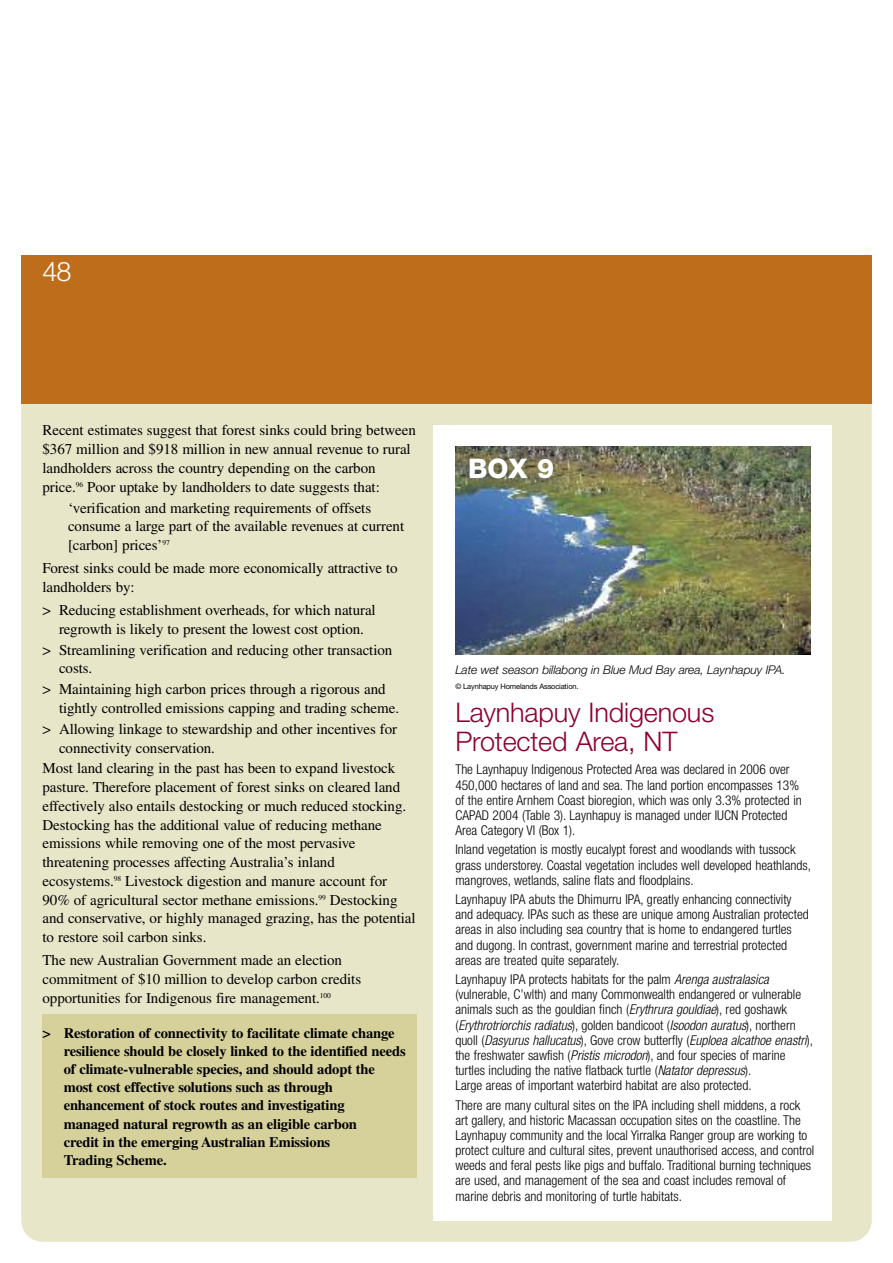
<style>
.page{position:relative;width:893px;height:1263px;background:#fff}
.page>*{position:absolute;margin:0;border:0;box-sizing:border-box;transform-origin:0 0}
.t1{font:27px/28.8px "Helvetica Neue Light TT";letter-spacing:-.005em;color:#8e0031}
.t2{font:800 27px "Helvetica Neue";color:#fff}
.t3{font:27px "Helvetica Neue Light TT";color:#fff}
.t4{font:15px/18.8px "Times";letter-spacing:-.005em;color:#000}
.t5{font:700 14.55px/18.1px "Times";letter-spacing:-.01em;color:#000}
.t6{font:300 condensed 13.5px/15.1px "Helvetica Neue";color:#000}
.t7{font:12px "Helvetica Neue Light Italic TT";letter-spacing:-.01em;color:#000}
.t8{font:7.5px "Helvetica Neue";letter-spacing:-.02em;color:#000}
.s1{font-style:italic}
</style>
<div class="page">
<div style="left:21px;top:255px;width:851px;height:987px;background:#e8e6c9;border-radius:21px"></div>
<div style="left:43px;top:1015px;width:374px;height:163px;background:#d6d19b"></div>
<div style="left:21px;top:255px;width:851px;height:149px;background:#be6d1b"></div>
<div style="left:434px;top:425px;width:398px;height:795px;background:#fff"></div>
<img style="left:455px;top:446px;width:356px;height:209px">
<h1 class="t3" style="left:43px;top:255px;width:30px">48</h1>
<p class="t4" style="left:43px;top:423px;width:375px">Recent estimates suggest that forest sinks could bring between $367 million and $918 million in new annual revenue to rural landholders across the country depending on the carbon price.<sup>96</sup> Poor uptake by landholders to date suggests that:</p>
<p class="t4" style="left:68px;top:500px;width:338px">‘verification and marketing requirements of offsets consume a large part of the available revenues at current [carbon] prices’<sup>97</sup></p>
<p class="t4" style="left:43px;top:560px;width:357px">Forest sinks could be made more economically attractive to landholders by:</p>
<p class="t4" style="left:43px;top:602px;width:335px;text-align:center">&gt; Reducing establishment overheads, for which natural regrowth is likely to present the lowest cost option.</p>
<p class="t4" style="left:59px;top:642px;width:335px;text-indent:-17px">&gt; Streamlining verification and reducing other transaction costs.</p>
<p class="t4" style="left:59px;top:681px;width:342px;text-indent:-17px">&gt; Maintaining high carbon prices through a rigorous and tightly controlled emissions capping and trading scheme.</p>
<p class="t4" style="left:59px;top:721px;width:340px;text-indent:-16px">&gt; Allowing linkage to stewardship and other incentives for connectivity conservation.</p>
<p class="t4" style="left:43px;top:760px;width:375px">Most land clearing in the past has been to expand livestock pasture. Therefore placement of forest sinks on cleared land effectively also entails destocking or much reduced stocking.<br>Destocking has the additional value of reducing methane emissions while removing one of the most pervasive threatening processes affecting Australia’s inland ecosystems.<sup>98</sup> Livestock digestion and manure account for 90% of agricultural sector methane emissions.<sup>99</sup> Destocking and conservative, or highly managed grazing, has the potential to restore soil carbon sinks.</p>
<p class="t4" style="left:43px;top:952px;width:320px">The new Australian Government made an election commitment of $10 million to develop carbon credits opportunities for Indigenous fire management.<sup>100</sup></p>
<p class="t5" style="left:64px;top:1025px;width:344px;text-indent:-21px">&gt; Restoration of connectivity to facilitate climate change resilience should be closely linked to the identified needs of climate-vulnerable species, and should adopt the most cost effective solutions such as through enhancement of stock routes and investigating<br>managed natural regrowth as an eligible carbon<br>credit in the emerging Australian Emissions<br>Trading Scheme.</p>
<h1 class="t2" style="left:468px;top:459px;width:87px">BOX 9</h1>
<p class="t7" style="left:455px;top:663px;width:332px">Late wet season billabong in Blue Mud Bay area, Laynhapuy IPA.</p>
<p class="t8" style="left:455px;top:683px;width:125px">© Laynhapuy Homelands Association.</p>
<h1 class="t1" style="left:455px;top:697px;width:260px">Laynhapuy Indigenous<br>Protected Area, NT</h1>
<p class="t6" style="left:455px;top:763px;width:348px">The Laynhapuy Indigenous Protected Area was declared in 2006 over 450,000 hectares of land and sea. The land portion encompasses 13% of the entire Arnhem Coast bioregion, which was only 3.3% protected in CAPAD 2004 (Table 3). Laynhapuy is managed under IUCN Protected Area Category VI (Box 1).</p>
<p class="t6" style="left:455px;top:843px;width:357px">Inland vegetation is mostly eucalypt forest and woodlands with tussock grass understorey. Coastal vegetation includes well developed heathlands, mangroves, wetlands, saline flats and floodplains.</p>
<p class="t6" style="left:455px;top:893px;width:355px">Laynhapuy IPA abuts the Dhimurru IPA, greatly enhancing connectivity and adequacy. IPAs such as these are unique among Australian protected areas in also including sea country that is home to endangered turtles and dugong. In contrast, government marine and terrestrial protected areas are treated quite separately.</p>
<p class="t6" style="left:455px;top:973px;width:359px">Laynhapuy IPA protects habitats for the palm <span class="s1">Arenga australasica </span>(vulnerable, C’wlth) and many Commonwealth endangered or vulnerable animals such as the gouldian finch (<span class="s1">Erythrura gouldiae</span>), red goshawk (<span class="s1">Erythrotriorchis radiatus</span>), golden bandicoot (<span class="s1">Isoodon auratus</span>), northern quoll (<span class="s1">Dasyurus hallucatus</span>), Gove crow butterfly (<span class="s1">Euploea alcathoe enastri</span>), the freshwater sawfish (<span class="s1">Pristis microdon</span>), and four species of marine turtles including the native flatback turtle (<span class="s1">Natator depressus</span>).<br>Large areas of important waterbird habitat are also protected.</p>
<p class="t6" style="left:455px;top:1098px;width:361px">There are many cultural sites on the IPA including shell middens, a rock art gallery, and historic Macassan occupation sites on the coastline. The Laynhapuy community and the local Yirralka Ranger group are working to protect culture and cultural sites, prevent unauthorised access, and control weeds and feral pests like pigs and buffalo. Traditional burning techniques are used, and management of the sea and coast includes removal of marine debris and monitoring of turtle habitats.</p>
</div>
